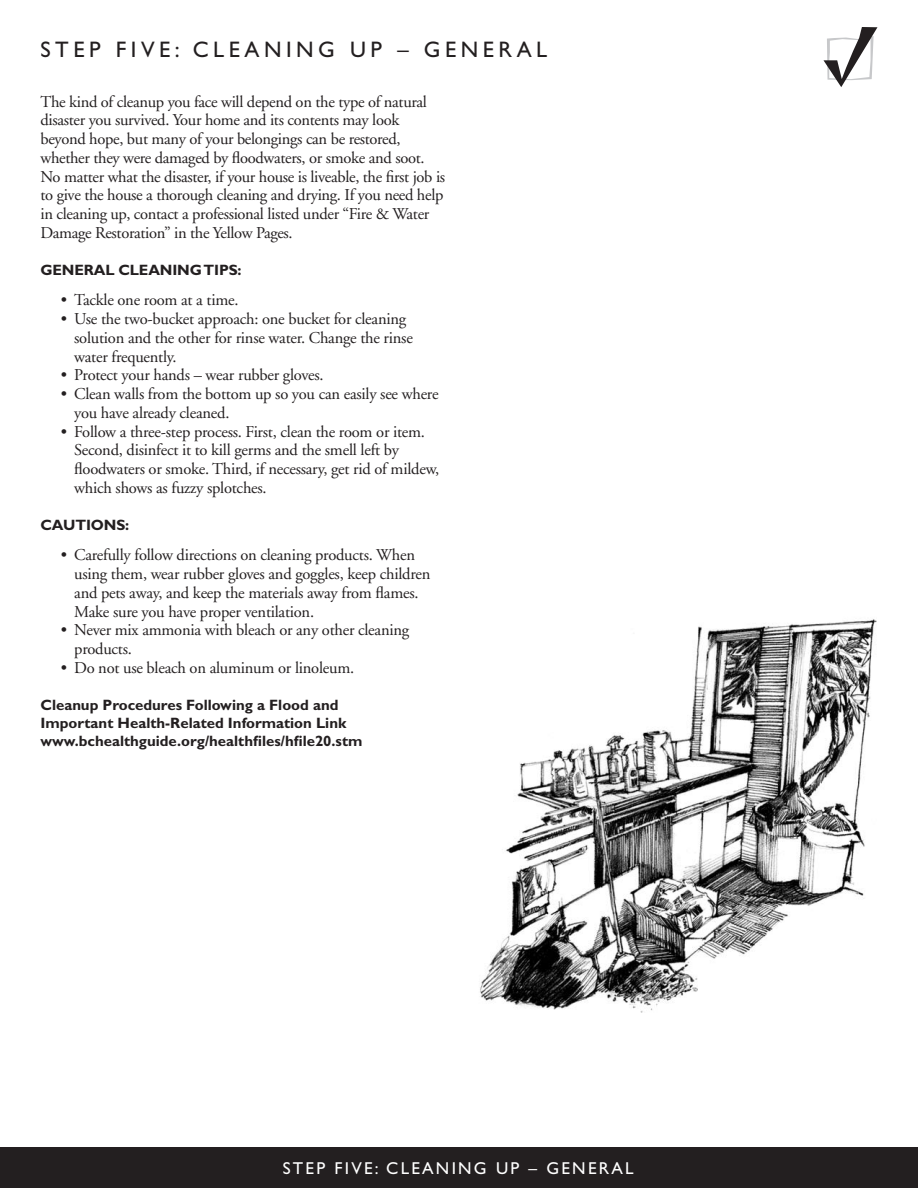
<style>
.page{position:relative;width:918px;height:1188px;background:#fff}
.page>*{position:absolute;margin:0;border:0;box-sizing:border-box;transform-origin:0 0}
.t1{font:22.5px "Gill Sans";letter-spacing:.2em;color:#231f20}
.t2{font:17.25px "Gill Sans";letter-spacing:.13em;color:#fff}
.t3{font:16.5px/18.8px "Adobe Garamond";letter-spacing:-.015em;color:#231f20}
.t4{font:700 15px/18px "Gill Sans";color:#231f20}
</style>
<div class="page">
<div style="left:0;top:1148px;width:918px;height:40px;background:#231f20"></div>
<svg style="left:823px;top:27px;width:54px;height:60px"></svg>
<img style="left:480px;top:619px;width:397px;height:393px">
<h1 class="t1" style="left:40px;top:37px;width:508px">STEP FIVE: CLEANING UP – GENERAL</h1>
<p class="t3" style="left:40px;top:92px;width:406px">The kind of cleanup you face will depend on the type of natural disaster you survived. Your home and its contents may look beyond hope, but many of your belongings can be restored, whether they were damaged by floodwaters, or smoke and soot.<br>No matter what the disaster, if your house is liveable, the first job is to give the house a thorough cleaning and drying. If you need help in cleaning up, contact a professional listed under “Fire &amp; Water Damage Restoration” in the Yellow Pages.</p>
<p class="t4" style="left:40px;top:260px;width:203px">GENERAL CLEANING TIPS:</p>
<p class="t3" style="left:61px;top:291px;width:179px">• Tackle one room at a time.</p>
<p class="t3" style="left:74px;top:310px;width:340px;text-indent:-14px">• Use the two-bucket approach: one bucket for cleaning solution and the other for rinse water. Change the rinse water frequently.</p>
<p class="t3" style="left:61px;top:366px;width:264px">• Protect your hands – wear rubber gloves.</p>
<p class="t3" style="left:74px;top:385px;width:366px;text-indent:-13px">• Clean walls from the bottom up so you can easily see where you have already cleaned.</p>
<p class="t3" style="left:74px;top:422px;width:367px;text-indent:-13px">• Follow a three-step process. First, clean the room or item.<br>Second, disinfect it to kill germs and the smell left by floodwaters or smoke. Third, if necessary, get rid of mildew, which shows as fuzzy splotches.</p>
<p class="t4" style="left:40px;top:515px;width:90px">CAUTIONS:</p>
<p class="t3" style="left:74px;top:546px;width:358px;text-indent:-14px">• Carefully follow directions on cleaning products. When using them, wear rubber gloves and goggles, keep children and pets away, and keep the materials away from flames.<br>Make sure you have proper ventilation.</p>
<p class="t3" style="left:74px;top:621px;width:336px;text-indent:-13px">• Never mix ammonia with bleach or any other cleaning products.</p>
<p class="t3" style="left:61px;top:659px;width:295px">• Do not use bleach on aluminum or linoleum.</p>
<p class="t4" style="left:40px;top:695px;width:324px">Cleanup Procedures Following a Flood and<br>Important Health-Related Information Link www.bchealthguide.org/healthfiles/hfile20.stm</p>
<p class="t2" style="left:283px;top:1158px;width:353px">STEP FIVE: CLEANING UP – GENERAL</p>
</div>
